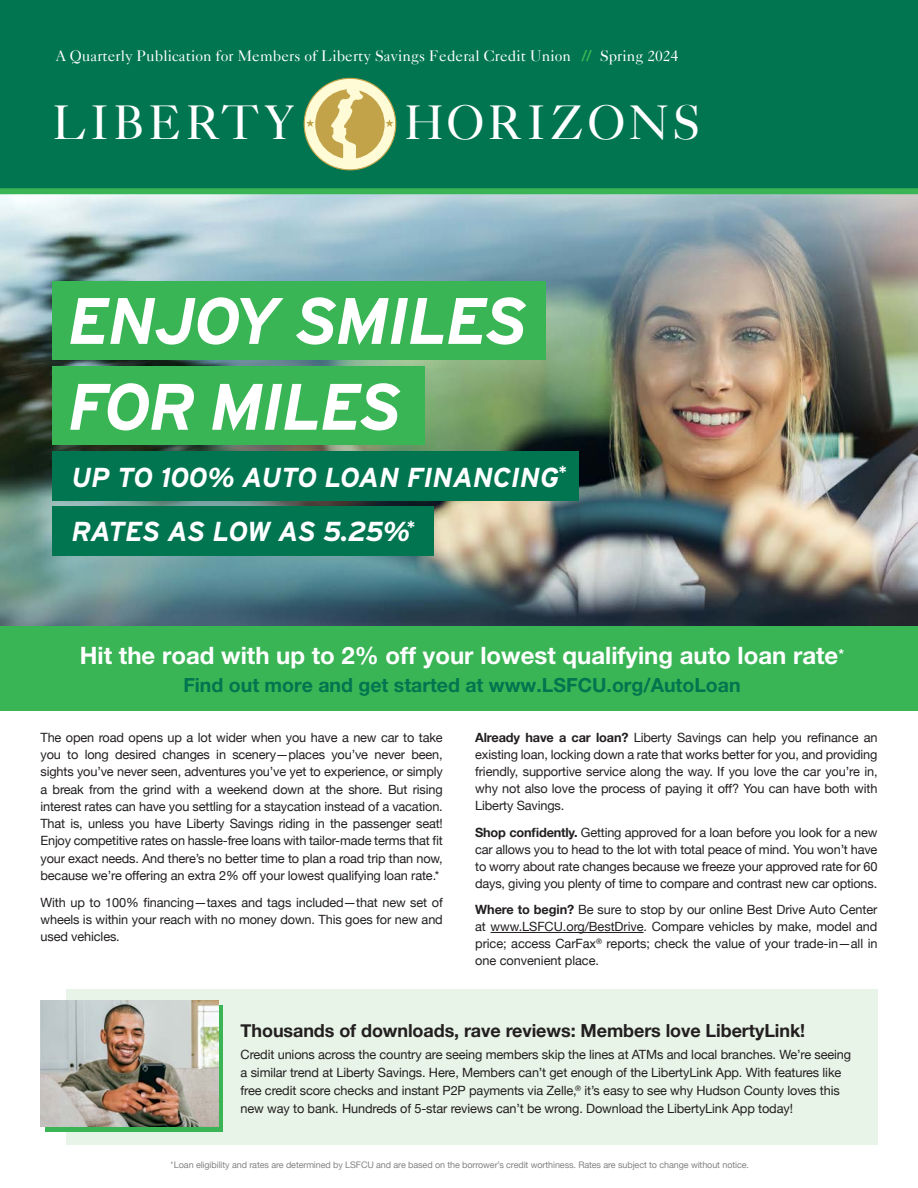
<style>
.page{position:relative;width:918px;height:1188px;background:#fff}
.page>*{position:absolute;margin:0;border:0;box-sizing:border-box;transform-origin:0 0}
.t1{font:italic 700 65.55px/85.8px "Interstate";letter-spacing:-.035em;color:#fff}
.t2{font:48.75px "Caslon Five Forty";letter-spacing:.07em;color:#fff}
.t3{font:48.75px "Caslon Five Forty";letter-spacing:.05em;color:#fff}
.t4{font:italic 700 27.45px "Interstate";letter-spacing:-.01em;color:#fff}
.t5{font:italic 700 27.45px "Interstate";letter-spacing:-.035em;color:#fff}
.t6{font:700 24px "Helvetica Neue LT Pro";color:#fff}
.t7{font:700 19.5px "Helvetica Neue LT Pro";color:#00754f}
.t8{font:700 18px "Helvetica Neue";letter-spacing:-.005em;color:#231f20}
.t9{font:15.3px "Caslon Five Forty";letter-spacing:.005em;color:#fff}
.t10{font:12.75px/17.2px "Helvetica Neue";letter-spacing:-.01em;color:#231f20;text-align:justify}
.t11{font:9px "Helvetica Neue";letter-spacing:-.01em;color:#6c6d70}
.s1{font-family:"Helvetica Neue";font-weight:500;font-style:italic;font-size:15px;color:#3ab555}
.s2{font-weight:700}
</style>
<div class="page">
<img style="left:0;top:194px;width:918px;height:432px">
<div style="left:0;top:0;width:918px;height:193px;background:#00754f"></div>
<div style="left:0;top:188px;width:918px;height:6px;background:#3ab555"></div>
<div style="left:304px;top:78px;width:92px;height:92px;background:#fffbd6;border-radius:50%"></div>
<svg style="left:306px;top:119px;width:8px;height:8px"></svg>
<svg style="left:385px;top:119px;width:9px;height:8px"></svg>
<div style="left:315px;top:89px;width:70px;height:70px;background:#c3a349;border-radius:50%"></div>
<svg style="left:331px;top:89px;width:32px;height:70px"></svg>
<div style="left:66px;top:989px;width:812px;height:155px;background:#e8f4e7"></div>
<hr style="left:491px;top:932px;width:153px;height:1px;background:#231f20">
<div style="left:52px;top:281px;width:493px;height:79px;background:#3ab555"></div>
<div style="left:52px;top:366px;width:372px;height:79px;background:#3ab555"></div>
<div style="left:52px;top:451px;width:527px;height:50px;background:#00754f"></div>
<div style="left:52px;top:506px;width:382px;height:50px;background:#00754f"></div>
<div style="left:0;top:626px;width:918px;height:85px;background:#3ab555"></div>
<div style="left:45px;top:1005px;width:178px;height:126px;background:#3ab555"></div>
<img style="left:40px;top:1000px;width:178px;height:127px">
<p class="t9" style="left:56px;top:49px;width:624px">A Quarterly Publication for Members of Liberty Savings Federal Credit Union <span class="s1">//</span> Spring 2024</p>
<p class="t3" style="left:52px;top:102px;width:244px">LIBERTY</p>
<p class="t2" style="left:404px;top:102px;width:298px">HORIZONS</p>
<p class="t1" style="left:67px;top:277px;width:461px">ENJOY SMILES<br>FOR MILES</p>
<p class="t4" style="left:71px;top:462px;width:497px">UP TO 100% AUTO LOAN FINANCING<sup>*</sup></p>
<p class="t5" style="left:71px;top:516px;width:345px">RATES AS LOW AS 5.25%<sup>*</sup></p>
<p class="t6" style="left:80px;top:640px;width:766px">Hit the road with up to 2% off your lowest qualifying auto loan rate<sup>*</sup></p>
<p class="t7" style="left:183px;top:673px;width:559px">Find out more and get started at www.LSFCU.org/AutoLoan</p>
<p class="t10" style="left:41px;top:730px;width:404px">The open road opens up a lot wider when you have a new car to take you to long desired changes in scenery—places you’ve never been, sights you’ve never seen, adventures you’ve yet to experience, or simply a break from the grind with a weekend down at the shore. But rising interest rates can have you settling for a staycation instead of a vacation.<br>That is, unless you have Liberty Savings riding in the passenger seat!<br>Enjoy competitive rates on hassle-free loans with tailor-made terms that fit your exact needs. And there’s no better time to plan a road trip than now, because we’re offering an extra 2% off your lowest qualifying loan rate.*</p>
<p class="t10" style="left:41px;top:895px;width:404px">With up to 100% financing—taxes and tags included—that new set of wheels is within your reach with no money down. This goes for new and used vehicles.</p>
<p class="t10" style="left:475px;top:730px;width:404px"><span class="s2">Already have a car loan?</span> Liberty Savings can help you refinance an existing loan, locking down a rate that works better for you, and providing friendly, supportive service along the way. If you love the car you’re in, why not also love the process of paying it off? You can have both with Liberty Savings.</p>
<p class="t10" style="left:475px;top:824px;width:404px"><span class="s2">Shop confidently.</span> Getting approved for a loan before you look for a new car allows you to head to the lot with total peace of mind. You won’t have to worry about rate changes because we freeze your approved rate for 60 days, giving you plenty of time to compare and contrast new car options.</p>
<p class="t10" style="left:475px;top:902px;width:404px"><span class="s2">Where to begin?</span> Be sure to stop by our online Best Drive Auto Center at www.LSFCU.org/BestDrive. Compare vehicles by make, model and price; access CarFax<sup>®</sup> reports; check the value of your trade-in—all in one convenient place.</p>
<p class="t8" style="left:241px;top:1016px;width:566px">Thousands of downloads, rave reviews: Members love LibertyLink!</p>
<p class="t10" style="left:241px;top:1046px;width:612px;line-height:18px;text-align:left">Credit unions across the country are seeing members skip the lines at ATMs and local branches. We’re seeing a similar trend at Liberty Savings. Here, Members can’t get enough of the LibertyLink App. With features like free credit score checks and instant P2P payments via Zelle,<sup>®</sup> it’s easy to see why Hudson County loves this new way to bank. Hundreds of 5-star reviews can’t be wrong. Download the LibertyLink App today!</p>
<p class="t11" style="left:171px;top:1158px;width:580px">*Loan eligibility and rates are determined by LSFCU and are based on the borrower’s credit worthiness. Rates are subject to change without notice.</p>
</div>
